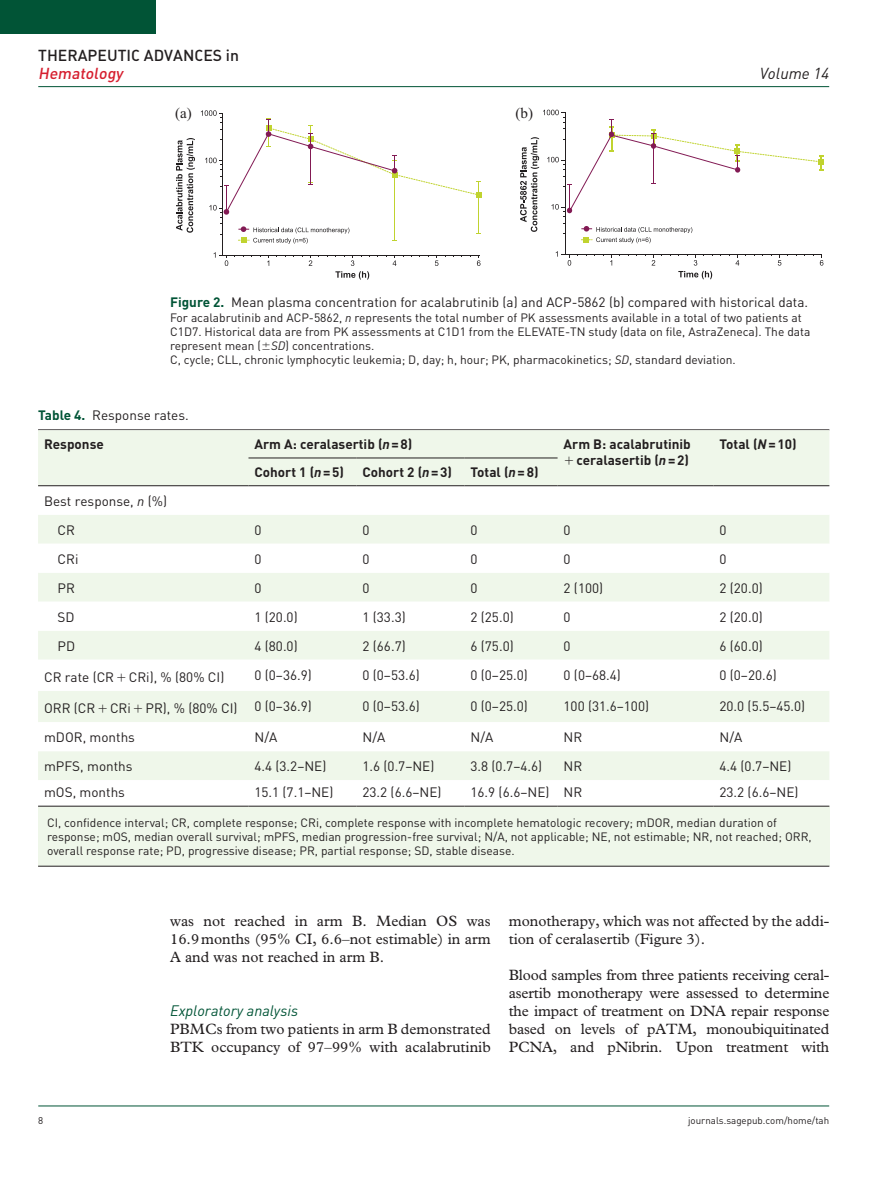
<style>
.page{position:relative;width:893px;height:1191px;background:#fff}
.page>*{position:absolute;margin:0;border:0;box-sizing:border-box;transform-origin:0 0}
.t1{font:15.75px "DIN Medium Alternate";color:#231f20}
.t2{font:italic 15.75px "DIN Medium Alternate";color:#d61f2f}
.t3{font:italic 15.75px "DIN";color:#231f20}
.t4{font:15px/18px "Plantin Std";color:#231f20;text-align:justify}
.t5{font:italic 15px "DIN";color:#015436}
.t6{font:15px "Times New Roman";color:#231f20}
.t7{font:13.5px/28.5px "DIN";color:#231f20}
.t8{font:700 13.5px/15.8px "DIN";color:#231f20;text-align:right}
.t9{font:12px/14.2px "DIN";color:#231f20}
.t10{font:9.75px "DIN";color:#231f20}
.s1{font-weight:700;color:#015436}
.s2{font-style:italic}
.s3{font-weight:700}
</style>
<div class="page">
<hr style="left:38px;top:86px;width:791px;height:1px;background:#015436">
<hr style="left:38px;top:1105px;width:791px;height:1px;background:#015436">
<div style="left:0;top:0;width:155px;height:34px;background:#015436"></div>
<div style="left:38px;top:806px;width:791px;height:60px;background:#eff7ea"></div>
<hr style="left:222px;top:255px;width:257px;height:1px;background:#231f20">
<hr style="left:222px;top:113px;width:1px;height:143px;background:#231f20">
<svg style="left:214px;top:252px;width:14px;height:14px"></svg>
<svg style="left:309px;top:256px;width:3px;height:10px"></svg>
<svg style="left:393px;top:256px;width:3px;height:10px"></svg>
<svg style="left:435px;top:256px;width:3px;height:10px"></svg>
<svg style="left:477px;top:255px;width:3px;height:11px"></svg>
<svg style="left:335px;top:256px;width:35px;height:23px"></svg>
<svg style="left:176px;top:138px;width:19px;height:95px"></svg>
<svg style="left:201px;top:110px;width:280px;height:134px"></svg>
<svg style="left:820px;top:255px;width:3px;height:11px"></svg>
<svg style="left:778px;top:255px;width:3px;height:11px"></svg>
<svg style="left:729px;top:255px;width:10px;height:10px"></svg>
<svg style="left:678px;top:255px;width:35px;height:24px"></svg>
<svg style="left:652px;top:255px;width:3px;height:10px"></svg>
<hr style="left:565px;top:254px;width:257px;height:1px;background:#231f20">
<hr style="left:565px;top:113px;width:1px;height:142px;background:#231f20">
<svg style="left:556px;top:251px;width:15px;height:15px"></svg>
<svg style="left:520px;top:110px;width:304px;height:133px"></svg>
<hr style="left:38px;top:429px;width:791px;height:1px;background:#231f20">
<hr style="left:38px;top:865px;width:791px;height:1px;background:#231f20">
<div style="left:38px;top:430px;width:791px;height:55px;background:#eff7ea"></div>
<svg style="left:38px;top:486px;width:791px;height:294px"></svg>
<hr style="left:38px;top:805px;width:210px;height:1px;background:#231f20">
<hr style="left:248px;top:805px;width:108px;height:1px;background:#231f20">
<hr style="left:356px;top:805px;width:108px;height:1px;background:#231f20">
<hr style="left:464px;top:805px;width:94px;height:1px;background:#231f20">
<hr style="left:558px;top:805px;width:155px;height:1px;background:#231f20">
<hr style="left:713px;top:805px;width:116px;height:1px;background:#231f20">
<hr style="left:38px;top:485px;width:210px;height:1px;background:#231f20">
<hr style="left:558px;top:485px;width:155px;height:1px;background:#231f20">
<hr style="left:713px;top:485px;width:116px;height:1px;background:#231f20">
<hr style="left:248px;top:485px;width:108px;height:1px;background:#231f20">
<hr style="left:356px;top:485px;width:108px;height:1px;background:#231f20">
<hr style="left:464px;top:485px;width:94px;height:1px;background:#231f20">
<hr style="left:248px;top:457px;width:108px;height:1px;background:#231f20">
<hr style="left:356px;top:457px;width:108px;height:1px;background:#231f20">
<hr style="left:464px;top:457px;width:94px;height:1px;background:#231f20">
<svg style="left:565px;top:456px;width:8px;height:8px"></svg>
<svg style="left:117px;top:673px;width:8px;height:8px"></svg>
<svg style="left:99px;top:705px;width:8px;height:8px"></svg>
<svg style="left:134px;top:705px;width:8px;height:8px"></svg>
<h1 class="t1" style="left:38px;top:45px;width:202px">THERAPEUTIC ADVANCES IN</h1>
<h1 class="t2" style="left:38px;top:63px;width:86px">Hematology</h1>
<p class="t6" style="left:175px;top:105px;width:18px">(a)</p>
<p class="t6" style="left:516px;top:105px;width:19px">(b)</p>
<h1 class="t3" style="left:760px;top:63px;width:71px">Volume 14</h1>
<p class="t7" style="left:170px;top:288px;width:639px"><span class="s1">Figure 2.</span> Mean plasma concentration for acalabrutinib (a) and ACP-5862 (b) compared with historical data.</p>
<p class="t9" style="left:170px;top:310px;width:642px">For acalabrutinib and ACP-5862, <span class="s2">n</span> represents the total number of PK assessments available in a total of two patients at C1D7. Historical data are from PK assessments at C1D1 from the ELEVATE-TN study (data on file, AstraZeneca). The data represent mean ( <span class="s2">SD</span>) concentrations.<br>C, cycle; CLL, chronic lymphocytic leukemia; D, day; h, hour; PK, pharmacokinetics; <span class="s2">SD</span>, standard deviation.</p>
<p class="t7" style="left:44px;top:401px;width:146px;text-indent:-6px"><span class="s1">Table 4.</span> Response rates.<br><span class="s3">Response</span></p>
<p class="t7" style="left:58px;top:486px;width:111px;line-height:29px;text-indent:-14px">Best response, <span class="s2">n</span> (%)<br>CR</p>
<p class="t8" style="left:254px;top:435px;width:159px">Arm A: ceralasertib (<span class="s2">n</span>=8)</p>
<p class="t8" style="left:564px;top:435px;width:129px">Arm B: acalabrutinib ceralasertib (<span class="s2">n</span>=2)</p>
<p class="t8" style="left:719px;top:435px;width:79px">Total (<span class="s2">N</span>=10)</p>
<p class="t8" style="left:254px;top:463px;width:91px">Cohort 1 (<span class="s2">n</span>=5)</p>
<p class="t8" style="left:362px;top:463px;width:91px">Cohort 2 (<span class="s2">n</span>=3)</p>
<p class="t8" style="left:470px;top:463px;width:70px">Total (<span class="s2">n</span>=8)</p>
<p class="t7" style="left:254px;top:515px;width:9px">0</p>
<p class="t7" style="left:362px;top:515px;width:9px">0</p>
<p class="t7" style="left:470px;top:515px;width:9px">0</p>
<p class="t7" style="left:564px;top:515px;width:9px">0</p>
<p class="t7" style="left:719px;top:515px;width:9px">0</p>
<p class="t7" style="left:58px;top:544px;width:22px">CRi</p>
<p class="t7" style="left:254px;top:544px;width:9px">0</p>
<p class="t7" style="left:362px;top:544px;width:9px">0</p>
<p class="t7" style="left:470px;top:544px;width:9px">0</p>
<p class="t7" style="left:564px;top:544px;width:9px">0</p>
<p class="t7" style="left:719px;top:544px;width:9px">0</p>
<p class="t7" style="left:58px;top:573px;width:19px">PR</p>
<p class="t7" style="left:254px;top:573px;width:9px">0</p>
<p class="t7" style="left:362px;top:573px;width:9px">0</p>
<p class="t7" style="left:470px;top:573px;width:9px">0</p>
<p class="t7" style="left:564px;top:573px;width:41px">2 (100)</p>
<p class="t7" style="left:719px;top:573px;width:45px">2 (20.0)</p>
<p class="t7" style="left:58px;top:602px;width:19px">SD</p>
<p class="t7" style="left:254px;top:602px;width:45px">1 (20.0)</p>
<p class="t7" style="left:362px;top:602px;width:45px">1 (33.3)</p>
<p class="t7" style="left:470px;top:602px;width:45px">2 (25.0)</p>
<p class="t7" style="left:564px;top:602px;width:9px">0</p>
<p class="t7" style="left:719px;top:602px;width:45px">2 (20.0)</p>
<p class="t7" style="left:58px;top:631px;width:19px">PD</p>
<p class="t7" style="left:254px;top:631px;width:45px">4 (80.0)</p>
<p class="t7" style="left:362px;top:631px;width:45px">2 (66.7)</p>
<p class="t7" style="left:470px;top:631px;width:45px">6 (75.0)</p>
<p class="t7" style="left:564px;top:631px;width:9px">0</p>
<p class="t7" style="left:719px;top:631px;width:45px">6 (60.0)</p>
<p class="t7" style="left:44px;top:662px;width:182px">CR rate (CR CRi), % (80% CI)</p>
<p class="t7" style="left:254px;top:660px;width:59px">0 (0–36.9)</p>
<p class="t7" style="left:362px;top:660px;width:59px">0 (0–53.6)</p>
<p class="t7" style="left:470px;top:660px;width:59px">0 (0–25.0)</p>
<p class="t7" style="left:564px;top:660px;width:59px">0 (0–68.4)</p>
<p class="t7" style="left:719px;top:660px;width:59px">0 (0–20.6)</p>
<p class="t7" style="left:44px;top:694px;width:269px">ORR (CR CRi PR), % (80% CI) 0 (0–36.9)</p>
<p class="t7" style="left:362px;top:691px;width:59px">0 (0–53.6)</p>
<p class="t7" style="left:470px;top:691px;width:59px">0 (0–25.0)</p>
<p class="t7" style="left:564px;top:691px;width:87px">100 (31.6–100)</p>
<p class="t7" style="left:719px;top:691px;width:87px">20.0 (5.5–45.0)</p>
<p class="t7" style="left:44px;top:723px;width:92px">mDOR, months</p>
<p class="t7" style="left:254px;top:723px;width:24px">N/A</p>
<p class="t7" style="left:362px;top:723px;width:24px">N/A</p>
<p class="t7" style="left:470px;top:723px;width:24px">N/A</p>
<p class="t7" style="left:564px;top:723px;width:20px">NR</p>
<p class="t7" style="left:719px;top:723px;width:24px">N/A</p>
<p class="t7" style="left:44px;top:752px;width:90px">mPFS, months</p>
<p class="t7" style="left:254px;top:752px;width:73px">4.4 (3.2–NE)</p>
<p class="t7" style="left:362px;top:752px;width:73px">1.6 (0.7–NE)</p>
<p class="t7" style="left:470px;top:752px;width:73px">3.8 (0.7–4.6)</p>
<p class="t7" style="left:564px;top:752px;width:20px">NR</p>
<p class="t7" style="left:719px;top:752px;width:73px">4.4 (0.7–NE)</p>
<p class="t7" style="left:44px;top:778px;width:82px">mOS, months</p>
<p class="t7" style="left:254px;top:778px;width:80px">15.1 (7.1–NE)</p>
<p class="t7" style="left:362px;top:778px;width:80px">23.2 (6.6–NE)</p>
<p class="t7" style="left:470px;top:778px;width:113px">16.9 (6.6–NE) NR</p>
<p class="t7" style="left:719px;top:778px;width:80px">23.2 (6.6–NE)</p>
<p class="t9" style="left:47px;top:815px;width:766px">CI, confidence interval; CR, complete response; CRi, complete response with incomplete hematologic recovery; mDOR, median duration of response; mOS, median overall survival; mPFS, median progression-free survival; N/A, not applicable; NE, not estimable; NR, not reached; ORR, overall response rate; PD, progressive disease; PR, partial response; SD, stable disease.</p>
<p class="t4" style="left:170px;top:912px;width:322px">was not reached in arm B. Median OS was 16.9months (95% CI, 6.6–not estimable) in arm A and was not reached in arm B.</p>
<p class="t5" style="left:170px;top:1001px;width:130px">Exploratory analysis</p>
<p class="t4" style="left:170px;top:1020px;width:322px">PBMCs from two patients in arm B demonstrated<br>BTK occupancy of 97–99% with acalabrutinib</p>
<p class="t4" style="left:509px;top:912px;width:322px">monotherapy, which was not affected by the addi&shy;tion of ceralasertib (Figure 3).</p>
<p class="t4" style="left:509px;top:966px;width:322px">Blood samples from three patients receiving ceral&shy;asertib monotherapy were assessed to determine the impact of treatment on DNA repair response based on levels of pATM, monoubiquitinated PCNA, and pNibrin. Upon treatment with</p>
<p class="t10" style="left:38px;top:1114px;width:7px">8</p>
<p class="t10" style="left:688px;top:1114px;width:143px">journals.sagepub.com/home/tah</p>
</div>
